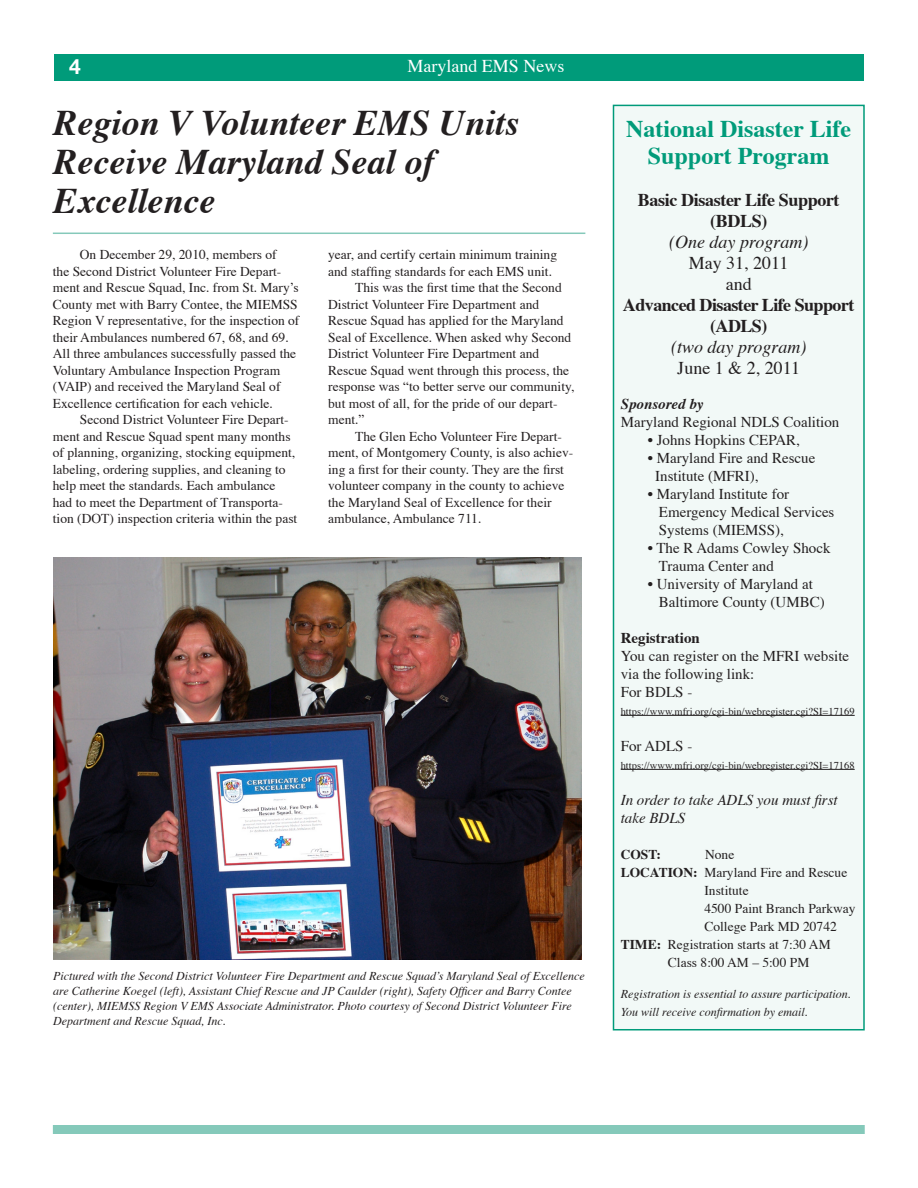
<style>
.page{position:relative;width:918px;height:1188px;background:#fff}
.page>*{position:absolute;margin:0;border:0;box-sizing:border-box;transform-origin:0 0}
.t1{font:italic 700 36px/39px "Times";color:#231f20}
.t2{font:700 24px/27px "Times";color:#009b7a;text-align:center}
.t3{font:700 21px "Helvetica Neue";color:#fff}
.t4{font:700 18px/21px "Times";letter-spacing:-.03em;color:#231f20;text-align:center}
.t5{font:italic 18px "Times";color:#231f20}
.t6{font:18px "Times";color:#231f20}
.t7{font:18px "Times";color:#fff}
.t8{font:15px/18px "Times";color:#231f20}
.t9{font:italic 15px/18px "Times";color:#231f20}
.t10{font:700 15px "Times";color:#231f20}
.t11{font:italic 700 15px "Times";color:#231f20}
.t12{font:13.5px/16.5px "Times";color:#231f20}
.t13{font:700 13.5px "Times";color:#231f20}
.t14{font:italic 12px/15px "Times";color:#231f20}
.t15{font:10.5px "Times";color:#231f20}
.s1{font-weight:700}
</style>
<div class="page">
<div style="left:54px;top:54px;width:810px;height:27px;background:#009b7a"></div>
<div style="left:53px;top:1125px;width:812px;height:9px;background:#85c9ba"></div>
<div style="left:614px;top:105px;width:250px;height:925px;background:#f2f9f7"></div>
<hr style="left:621px;top:715px;width:234px;height:1px;background:#231f20">
<hr style="left:621px;top:769px;width:234px;height:1px;background:#231f20">
<div style="left:613px;top:105px;width:252px;height:925px;border:2px solid #009b7a"></div>
<img style="left:53px;top:558px;width:529px;height:402px">
<hr style="left:53px;top:233px;width:532px;height:1px;background:#85c9ba">
<h3 class="t3" style="left:69px;top:54px;width:13px">4</h3>
<h3 class="t7" style="left:408px;top:55px;width:158px">Maryland EMS News</h3>
<p class="t1" style="left:54px;top:105px;width:467px">Region V Volunteer EMS Units<br>Receive Maryland Seal of<br>Excellence</p>
<p class="t12" style="left:53px;top:247px;width:248px;text-indent:27px">On December 29, 2010, members of<br>the Second District Volunteer Fire Depart&shy;ment and Rescue Squad, Inc. from St. Mary’s County met with Barry Contee, the MIEMSS Region V representative, for the inspection of their Ambulances numbered 67, 68, and 69.<br>All three ambulances successfully passed the Voluntary Ambulance Inspection Program (VAIP) and received the Maryland Seal of Excellence certification for each vehicle.</p>
<p class="t12" style="left:53px;top:412px;width:246px;text-indent:27px">Second District Volunteer Fire Depart&shy;ment and Rescue Squad spent many months of planning, organizing, stocking equipment, labeling, ordering supplies, and cleaning to help meet the standards. Each ambulance had to meet the Department of Transporta&shy;tion (DOT) inspection criteria within the past</p>
<p class="t12" style="left:328px;top:247px;width:230px">year, and certify certain minimum training and staffing standards for each EMS unit.</p>
<p class="t12" style="left:328px;top:280px;width:248px;text-indent:27px">This was the first time that the Second District Volunteer Fire Department and Rescue Squad has applied for the Maryland Seal of Excellence. When asked why Second District Volunteer Fire Department and Rescue Squad went through this process, the response was “to better serve our community, but most of all, for the pride of our depart&shy;ment.”</p>
<p class="t12" style="left:328px;top:429px;width:247px;text-indent:27px">The Glen Echo Volunteer Fire Depart&shy;ment, of Montgomery County, is also achiev&shy;ing a first for their county. They are the first volunteer company in the county to achieve the Maryland Seal of Excellence for their ambulance, Ambulance 711.</p>
<p class="t14" style="left:53px;top:969px;width:533px">Pictured with the Second District Volunteer Fire Department and Rescue Squad’s Maryland Seal of Excellence are Catherine Koegel (left), Assistant Chief Rescue and JP Caulder (right), Safety Officer and Barry Contee (center), MIEMSS Region V EMS Associate Administrator. Photo courtesy of Second District Volunteer Fire Department and Rescue Squad, Inc.</p>
<p class="t2" style="left:626px;top:116px;width:226px">National Disaster Life<br>Support Program</p>
<p class="t4" style="left:638px;top:190px;width:203px">Basic Disaster Life Support (BDLS)</p>
<p class="t5" style="left:669px;top:231px;width:141px">(One day program)</p>
<p class="t6" style="left:689px;top:252px;width:101px">May 31, 2011</p>
<p class="t6" style="left:726px;top:273px;width:27px">and</p>
<p class="t4" style="left:623px;top:295px;width:233px">Advanced Disaster Life Support (ADLS)</p>
<p class="t5" style="left:671px;top:336px;width:137px">(two day program)</p>
<p class="t6" style="left:677px;top:357px;width:124px">June 1 &amp; 2, 2011</p>
<p class="t11" style="left:621px;top:394px;width:84px">Sponsored by</p>
<p class="t8" style="left:621px;top:413px;width:220px">Maryland Regional NDLS Coalition</p>
<p class="t8" style="left:648px;top:431px;width:154px">• Johns Hopkins CEPAR,</p>
<p class="t8" style="left:655px;top:449px;width:162px;text-indent:-8px">• Maryland Fire and Rescue<br>Institute (MFRI),</p>
<p class="t8" style="left:659px;top:485px;width:177px;text-indent:-11px">• Maryland Institute for<br>Emergency Medical Services<br>Systems (MIEMSS),</p>
<p class="t8" style="left:659px;top:539px;width:173px;text-indent:-11px">• The R Adams Cowley Shock<br>Trauma Center and</p>
<p class="t8" style="left:659px;top:575px;width:167px;text-indent:-11px">• University of Maryland at<br>Baltimore County (UMBC)</p>
<p class="t10" style="left:621px;top:627px;width:81px">Registration</p>
<p class="t8" style="left:621px;top:647px;width:230px">You can register on the MFRI website via the following link:</p>
<p class="t8" style="left:621px;top:683px;width:73px">For BDLS -</p>
<p class="t15" style="left:621px;top:704px;width:235px">https://www.mfri.org/cgi-bin/webregister.cgi?SI=17169</p>
<p class="t8" style="left:621px;top:737px;width:73px">For ADLS -</p>
<p class="t15" style="left:621px;top:758px;width:235px">https://www.mfri.org/cgi-bin/webregister.cgi?SI=17168</p>
<p class="t9" style="left:621px;top:791px;width:219px">In order to take ADLS you must first take BDLS</p>
<p class="t13" style="left:621px;top:845px;width:42px">COST:</p>
<p class="t12" style="left:705px;top:847px;width:31px">None</p>
<p class="t12" style="left:704px;top:864px;width:153px;line-height:18px;text-indent:-84px"><span class="s1">LOCATION:</span> Maryland Fire and Rescue<br>Institute<br>4500 Paint Branch Parkway<br>College Park MD 20742</p>
<p class="t12" style="left:668px;top:936px;width:164px;line-height:18px;text-indent:-47px"><span class="s1">TIME:</span> Registration starts at 7:30 AM<br>Class 8:00 AM – 5:00 PM</p>
<p class="t14" style="left:621px;top:987px;width:232px">Registration is essential to assure participation.</p>
<p class="t14" style="left:621px;top:1005px;width:189px">You will receive confirmation by email.</p>
</div>
